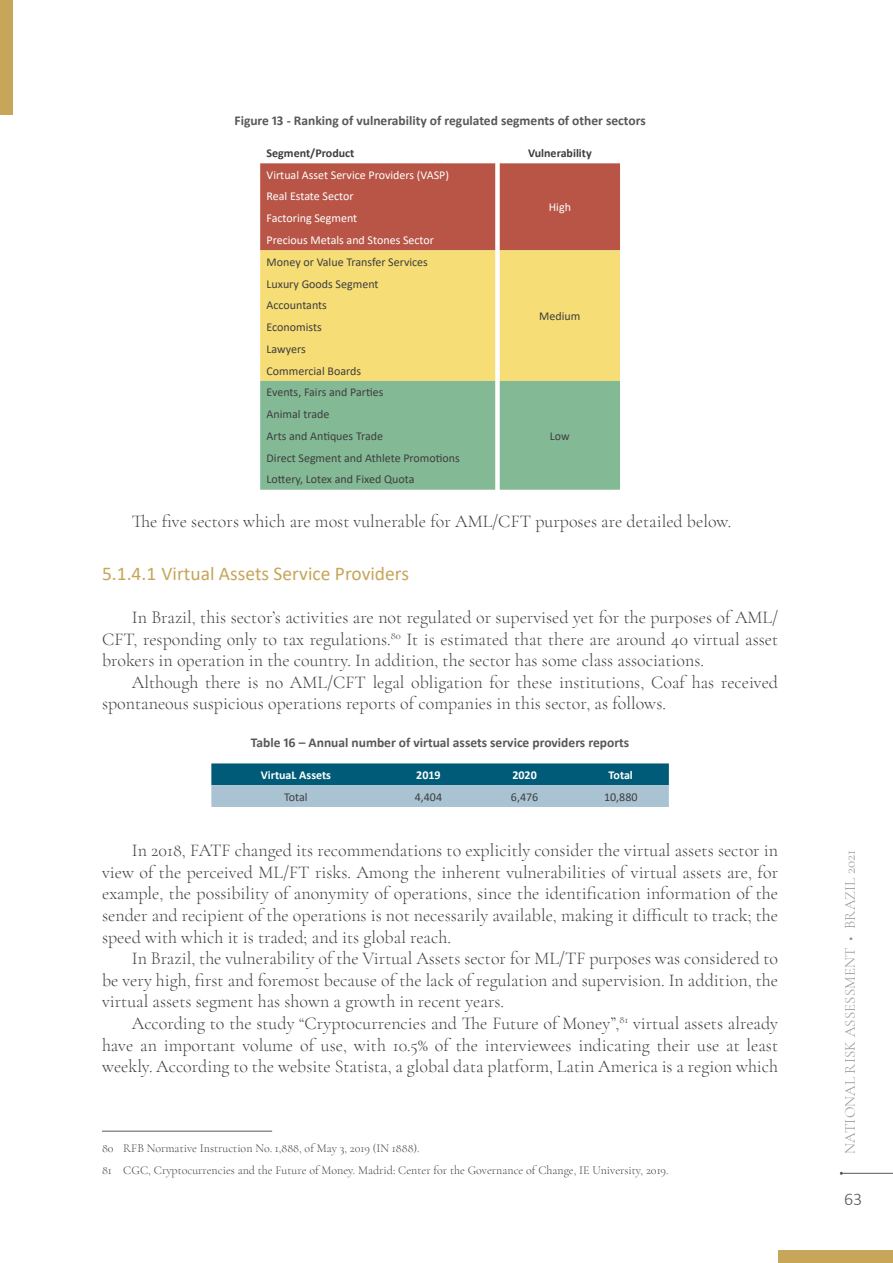
<style>
.page{position:relative;width:893px;height:1263px;background:#fff}
.page>*{position:absolute;margin:0;border:0;box-sizing:border-box;transform-origin:0 0}
._01-SutituloN_4{font:19.5px "Calibri";color:#c7a559}
._03-Texto{font:300 18px/21.6px "Cormorant Garamond";color:#3e3e3f;text-align:justify}
.t1{font:300 18px "Calibri";color:#57585a}
.t2{font:300 15px "Cormorant Garamond";letter-spacing:.01em;color:#939598}
.TituloGrafTab{font:700 13.5px "Calibri";color:#57585a}
.TabColorcorpo2{font:12px "Calibri";color:#3e3e3f}
._06-Rodapé{font:300 12px "Cormorant Garamond";color:#3e3e3f}
.TabColorcorpo2-2{font:12px "Calibri";color:#fff}
.TabColorcorpo2-3{font:700 12px "Calibri";color:#3e3e3f}
.TabAzulcorpo1{font:700 12px "Calibri";color:#fff}
.TabAzulcorpo2{font:12px "Calibri";color:#3e3e3f}
</style>
<div class="page">
<hr style="left:841px;top:1173px;width:52px;height:1px;background:#57585a">
<div style="left:0;top:0;width:13px;height:115px;background:#c7a559"></div>
<div style="left:778px;top:1250px;width:115px;height:13px;background:#c7a559"></div>
<svg style="left:260px;top:163px;width:360px;height:327px;background:#c0ae75"></svg>
<svg style="left:211px;top:763px;width:458px;height:44px;background:#5890a7"></svg>
<hr style="left:102px;top:1131px;width:170px;height:1px;background:#57585a">
<p class="TituloGrafTab" style="left:234px;top:111px;width:413px">Figure 13 - Ranking of vulnerability of regulated segments of other sectors</p>
<p class="TabColorcorpo2-3" style="left:267px;top:144px;width:89px">Segment/Product</p>
<p class="TabColorcorpo2-3" style="left:528px;top:144px;width:65px">Vulnerability</p>
<p class="TabColorcorpo2-2" style="left:267px;top:166px;width:184px">Virtual Asset Service Providers (VASP)</p>
<p class="TabColorcorpo2-2" style="left:549px;top:199px;width:24px">High</p>
<p class="TabColorcorpo2-2" style="left:267px;top:188px;width:88px">Real Estate Sector</p>
<p class="TabColorcorpo2-2" style="left:267px;top:210px;width:92px">Factoring Segment</p>
<p class="TabColorcorpo2-2" style="left:267px;top:232px;width:169px">Precious Metals and Stones Sector</p>
<p class="TabColorcorpo2" style="left:267px;top:253px;width:163px">Money or Value Transfer Services</p>
<p class="TabColorcorpo2" style="left:267px;top:275px;width:113px">Luxury Goods Segment</p>
<p class="TabColorcorpo2" style="left:267px;top:297px;width:62px">Accountants</p>
<p class="TabColorcorpo2" style="left:267px;top:319px;width:57px">Economists</p>
<p class="TabColorcorpo2" style="left:267px;top:340px;width:41px">Lawyers</p>
<p class="TabColorcorpo2" style="left:267px;top:362px;width:96px">Commercial Boards</p>
<p class="TabColorcorpo2" style="left:267px;top:384px;width:118px">Events, Fairs and Parties</p>
<p class="TabColorcorpo2" style="left:539px;top:308px;width:43px">Medium</p>
<p class="TabColorcorpo2" style="left:267px;top:406px;width:64px">Animal trade</p>
<p class="TabColorcorpo2" style="left:267px;top:427px;width:118px">Arts and Antiques Trade</p>
<p class="TabColorcorpo2" style="left:267px;top:449px;width:195px">Direct Segment and Athlete Promotions</p>
<p class="TabColorcorpo2" style="left:267px;top:471px;width:149px">Lottery, Lotex and Fixed Quota</p>
<p class="_03-Texto" style="left:132px;top:510px;width:601px">The five sectors which are most vulnerable for AML/CFT purposes are detailed below.</p>
<p class="_01-SutituloN_4" style="left:102px;top:560px;width:308px">5.1.4.1 Virtual Assets Service Providers</p>
<p class="_03-Texto" style="left:102px;top:606px;width:678px;text-indent:30px">In Brazil, this sector’s activities are not regulated or supervised yet for the purposes of AML/ CFT, responding only to tax regulations.<sup>80</sup> It is estimated that there are around 40 virtual asset brokers in operation in the country. In addition, the sector has some class associations.</p>
<p class="_03-Texto" style="left:102px;top:671px;width:678px;text-indent:30px">Although there is no AML/CFT legal obligation for these institutions, Coaf has received spontaneous suspicious operations reports of companies in this sector, as follows.</p>
<p class="TituloGrafTab" style="left:251px;top:733px;width:380px">Table 16 – Annual number of virtual assets service providers reports</p>
<p class="TabAzulcorpo1" style="left:261px;top:766px;width:72px">VirtuaL Assets</p>
<p class="TabAzulcorpo1" style="left:416px;top:766px;width:26px">2019</p>
<p class="TabAzulcorpo1" style="left:512px;top:766px;width:26px">2020</p>
<p class="TabAzulcorpo1" style="left:609px;top:766px;width:26px">Total</p>
<p class="TabAzulcorpo2" style="left:284px;top:788px;width:25px">Total</p>
<p class="TabAzulcorpo2" style="left:415px;top:788px;width:29px">4,404</p>
<p class="TabAzulcorpo2" style="left:511px;top:788px;width:29px">6,476</p>
<p class="TabAzulcorpo2" style="left:604px;top:788px;width:35px">10,880</p>
<p class="TabColorcorpo2" style="left:550px;top:427px;width:21px">Low</p>
<p class="_03-Texto" style="left:102px;top:840px;width:678px;text-indent:30px">In 2018, FATF changed its recommendations to explicitly consider the virtual assets sector in view of the perceived ML/FT risks. Among the inherent vulnerabilities of virtual assets are, for example, the possibility of anonymity of operations, since the identification information of the sender and recipient of the operations is not necessarily available, making it difficult to track; the speed with which it is traded; and its global reach.</p>
<p class="_03-Texto" style="left:102px;top:948px;width:678px;text-indent:30px">In Brazil, the vulnerability of the Virtual Assets sector for ML/TF purposes was considered to be very high, first and foremost because of the lack of regulation and supervision. In addition, the virtual assets segment has shown a growth in recent years.</p>
<p class="_03-Texto" style="left:102px;top:1012px;width:678px;text-indent:30px">According to the study “Cryptocurrencies and The Future of Money”,<sup>81</sup> virtual assets already have an important volume of use, with 10.5% of the interviewees indicating their use at least weekly. According to the website Statista, a global data platform, Latin America is a region which</p>
<p class="_06-Rodapé" style="left:102px;top:1141px;width:319px">80 RFB Normative Instruction No. 1,888, of May 3, 2019 (IN 1888).</p>
<p class="_06-Rodapé" style="left:102px;top:1162px;width:568px">81 CGC, Cryptocurrencies and the Future of Money. Madrid: Center for the Governance of Change, IE University, 2019.</p>
<p class="t2" style="left:841px;top:1154px;width:305px;rotate:-90deg">NATIONAL RISK ASSESSMENT • BRAZIL 2021</p>
<p class="t1" style="left:844px;top:1188px;width:20px">63</p>
</div>
